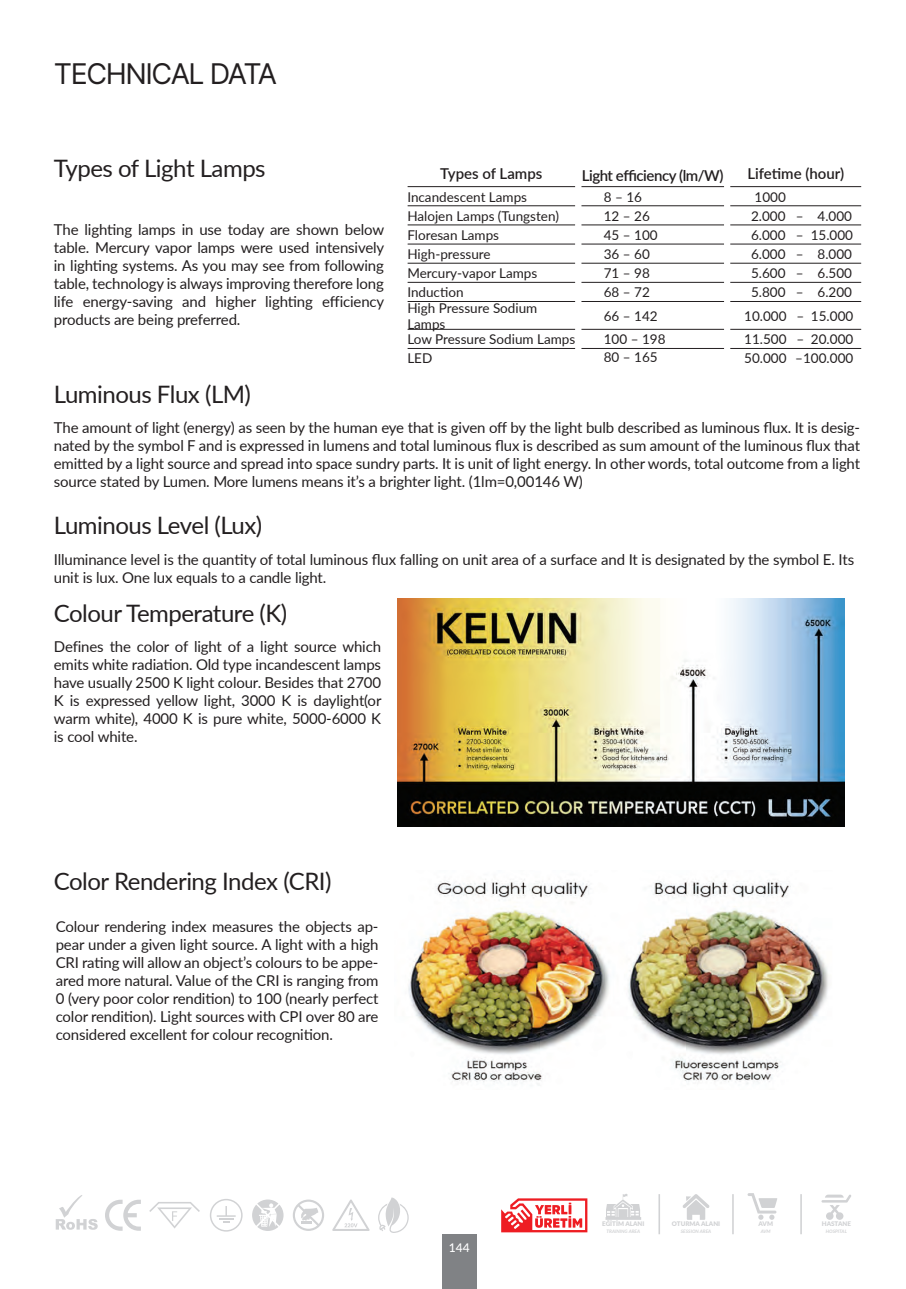
<style>
.page{position:relative;width:906px;height:1289px;background:#fff}
.page>*{position:absolute;margin:0;border:0;box-sizing:border-box;transform-origin:0 0}
.t1{font:28.5px "Inter V";letter-spacing:-.05em;color:#231f20}
.t2{font:24px "Lato";letter-spacing:-.02em;color:#231f20}
.t3{font:15px/18px "Lato";letter-spacing:-.01em;color:#231f20;text-align:justify}
.t4{font:600 15px "Lato";letter-spacing:-.01em;color:#231f20}
.t5{font:600 15px "Lato";letter-spacing:-.03em;color:#231f20}
.t6{font:13.5px/16.2px "Lato";color:#231f20}
.t7{font:500 12px "Lato";color:#fff}
.t8{font:900 6.3px "Lato";color:#d1d2d4}
.t9{font:italic 700 4.65px "Lato";color:#d1d2d4}
</style>
<div class="page">
<svg style="left:605px;top:1194px;width:36px;height:25px"></svg>
<svg style="left:682px;top:1194px;width:27px;height:25px"></svg>
<svg style="left:747px;top:1193px;width:30px;height:26px"></svg>
<svg style="left:821px;top:1194px;width:30px;height:25px"></svg>
<hr style="left:732px;top:1194px;width:1px;height:40px;background:#d1d2d4">
<hr style="left:658px;top:1194px;width:2px;height:40px;background:#d1d2d4">
<hr style="left:800px;top:1194px;width:2px;height:40px;background:#d1d2d4">
<svg style="left:501px;top:1198px;width:86px;height:34px"></svg>
<svg style="left:56px;top:1195px;width:42px;height:34px"></svg>
<svg style="left:210px;top:1199px;width:33px;height:32px"></svg>
<svg style="left:149px;top:1202px;width:51px;height:26px"></svg>
<svg style="left:378px;top:1197px;width:31px;height:35px"></svg>
<svg style="left:252px;top:1199px;width:31px;height:31px"></svg>
<svg style="left:293px;top:1199px;width:31px;height:31px"></svg>
<svg style="left:332px;top:1199px;width:37px;height:31px"></svg>
<svg style="left:105px;top:1199px;width:36px;height:31px"></svg>
<div style="left:442px;top:1234px;width:34px;height:54px;background:#808285"></div>
<img style="left:397px;top:599px;width:447px;height:227px">
<img style="left:408px;top:879px;width:421px;height:206px">
<hr style="left:407px;top:186px;width:168px;height:1px;background:#231f20">
<hr style="left:581px;top:186px;width:143px;height:1px;background:#231f20">
<hr style="left:730px;top:186px;width:131px;height:1px;background:#231f20">
<hr style="left:407px;top:205px;width:168px;height:1px;background:#231f20">
<hr style="left:581px;top:205px;width:143px;height:1px;background:#231f20">
<hr style="left:730px;top:205px;width:131px;height:1px;background:#231f20">
<hr style="left:407px;top:224px;width:168px;height:1px;background:#231f20">
<hr style="left:581px;top:224px;width:143px;height:1px;background:#231f20">
<hr style="left:730px;top:224px;width:131px;height:1px;background:#231f20">
<hr style="left:407px;top:244px;width:168px;height:1px;background:#231f20">
<hr style="left:581px;top:244px;width:143px;height:1px;background:#231f20">
<hr style="left:730px;top:244px;width:131px;height:1px;background:#231f20">
<hr style="left:407px;top:263px;width:168px;height:1px;background:#231f20">
<hr style="left:581px;top:263px;width:143px;height:1px;background:#231f20">
<hr style="left:730px;top:263px;width:131px;height:1px;background:#231f20">
<hr style="left:407px;top:282px;width:168px;height:1px;background:#231f20">
<hr style="left:581px;top:282px;width:143px;height:1px;background:#231f20">
<hr style="left:730px;top:282px;width:131px;height:1px;background:#231f20">
<hr style="left:407px;top:301px;width:168px;height:1px;background:#231f20">
<hr style="left:581px;top:301px;width:143px;height:1px;background:#231f20">
<hr style="left:730px;top:301px;width:131px;height:1px;background:#231f20">
<hr style="left:407px;top:329px;width:168px;height:1px;background:#231f20">
<hr style="left:581px;top:329px;width:143px;height:1px;background:#231f20">
<hr style="left:730px;top:329px;width:131px;height:1px;background:#231f20">
<hr style="left:407px;top:348px;width:168px;height:1px;background:#231f20">
<hr style="left:581px;top:348px;width:143px;height:1px;background:#231f20">
<hr style="left:730px;top:348px;width:131px;height:1px;background:#231f20">
<svg style="left:861px;top:186px;width:1px;height:163px"></svg>
<h1 class="t1" style="left:54px;top:53px;width:225px">TECHNICAL DATA</h1>
<h2 class="t2" style="left:54px;top:152px;width:213px">Types of Light Lamps</h2>
<p class="t3" style="left:54px;top:220px;width:332px">The lighting lamps in use today are shown below table. Mercury vapor lamps were used intensively in lighting systems. As you may see from following table, technology is always improving therefore long life energy-saving and higher lighting efficiency products are being preferred.</p>
<h2 class="t2" style="left:54px;top:377px;width:199px">Luminous Flux (LM)</h2>
<p class="t4" style="left:440px;top:163px;width:104px">Types of Lamps</p>
<p class="t5" style="left:582px;top:164px;width:143px">Light efficiency (lm/W)</p>
<p class="t4" style="left:747px;top:163px;width:98px">Lifetime (hour)</p>
<p class="t6" style="left:407px;top:188px;width:121px">Incandescent Lamps</p>
<p class="t6" style="left:604px;top:188px;width:40px">8 – 16</p>
<p class="t6" style="left:754px;top:188px;width:33px">1000</p>
<p class="t6" style="left:407px;top:207px;width:153px">Halojen Lamps (Tungsten)</p>
<p class="t6" style="left:604px;top:207px;width:48px">12 – 26</p>
<p class="t6" style="left:751px;top:207px;width:103px">2.000 – 4.000</p>
<p class="t6" style="left:407px;top:226px;width:93px">Floresan Lamps</p>
<p class="t6" style="left:604px;top:226px;width:55px">45 – 100</p>
<p class="t6" style="left:751px;top:226px;width:103px">6.000 – 15.000</p>
<p class="t6" style="left:407px;top:245px;width:85px">High-pressure</p>
<p class="t6" style="left:604px;top:245px;width:48px">36 – 60</p>
<p class="t6" style="left:751px;top:245px;width:103px">6.000 – 8.000</p>
<p class="t6" style="left:407px;top:264px;width:131px">Mercury-vapor Lamps</p>
<p class="t6" style="left:604px;top:264px;width:48px">71 – 98</p>
<p class="t6" style="left:751px;top:264px;width:103px">5.600 – 6.500</p>
<p class="t6" style="left:407px;top:284px;width:58px">Induction</p>
<p class="t6" style="left:604px;top:284px;width:48px">68 – 72</p>
<p class="t6" style="left:751px;top:284px;width:103px">5.800 – 6.200</p>
<p class="t6" style="left:407px;top:299px;width:131px">High Pressure Sodium<br>Lamps</p>
<p class="t6" style="left:604px;top:307px;width:55px">66 – 142</p>
<p class="t6" style="left:744px;top:307px;width:111px">10.000 – 15.000</p>
<p class="t6" style="left:407px;top:331px;width:169px">Low Pressure Sodium Lamps</p>
<p class="t6" style="left:604px;top:331px;width:63px">100 – 198</p>
<p class="t6" style="left:744px;top:331px;width:111px">11.500 – 20.000</p>
<p class="t6" style="left:407px;top:350px;width:26px">LED</p>
<p class="t6" style="left:604px;top:348px;width:55px">80 – 165</p>
<p class="t6" style="left:744px;top:350px;width:111px">50.000 –100.000</p>
<p class="t3" style="left:54px;top:418px;width:807px">The amount of light (energy) as seen by the human eye that is given off by the light bulb described as luminous flux. It is desig&shy;nated by the symbol F and is expressed in lumens and total luminous flux is described as sum amount of the luminous flux that emitted by a light source and spread into space sundry parts. It is unit of light energy. In other words, total outcome from a light source stated by Lumen. More lumens means it’s a brighter light. (1lm=0,00146 W)</p>
<h2 class="t2" style="left:54px;top:508px;width:210px">Luminous Level (Lux)</h2>
<p class="t3" style="left:54px;top:550px;width:801px">Illuminance level is the quantity of total luminous flux falling on unit area of a surface and It is designated by the symbol E. Its unit is lux. One lux equals to a candle light.</p>
<h2 class="t2" style="left:54px;top:596px;width:235px">Colour Temperature (K)</h2>
<p class="t3" style="left:54px;top:637px;width:329px">Defines the color of light of a light source which emits white radiation. Old type incandescent lamps have usually 2500 K light colour. Besides that 2700<br>K is expressed yellow light, 3000 K is daylight(or warm white), 4000 K is pure white, 5000-6000 K is cool white.</p>
<h2 class="t2" style="left:54px;top:864px;width:279px">Color Rendering Index (CRI)</h2>
<p class="t3" style="left:56px;top:916px;width:324px">Colour rendering index measures the objects ap&shy;pear under a given light source. A light with a high CRI rating will allow an object’s colours to be appe&shy;ared more natural. Value of the CRI is ranging from 0 (very poor color rendition) to 100 (nearly perfect color rendition). Light sources with CPI over 80 are considered excellent for colour recognition.</p>
<p class="t7" style="left:449px;top:1238px;width:22px">144</p>
<p class="t8" style="left:602px;top:1219px;width:44px">EĞİTİM ALANI</p>
<p class="t9" style="left:606px;top:1227px;width:35px">TRAINING AREA</p>
<p class="t8" style="left:672px;top:1219px;width:50px">OTURMA ALANI</p>
<p class="t9" style="left:681px;top:1227px;width:32px">SESSION AREA</p>
<p class="t8" style="left:758px;top:1219px;width:16px">AVM</p>
<p class="t9" style="left:760px;top:1227px;width:11px">AVM</p>
<p class="t8" style="left:822px;top:1219px;width:31px">HASTANE</p>
<p class="t9" style="left:826px;top:1227px;width:23px">HOSPITAL</p>
</div>
